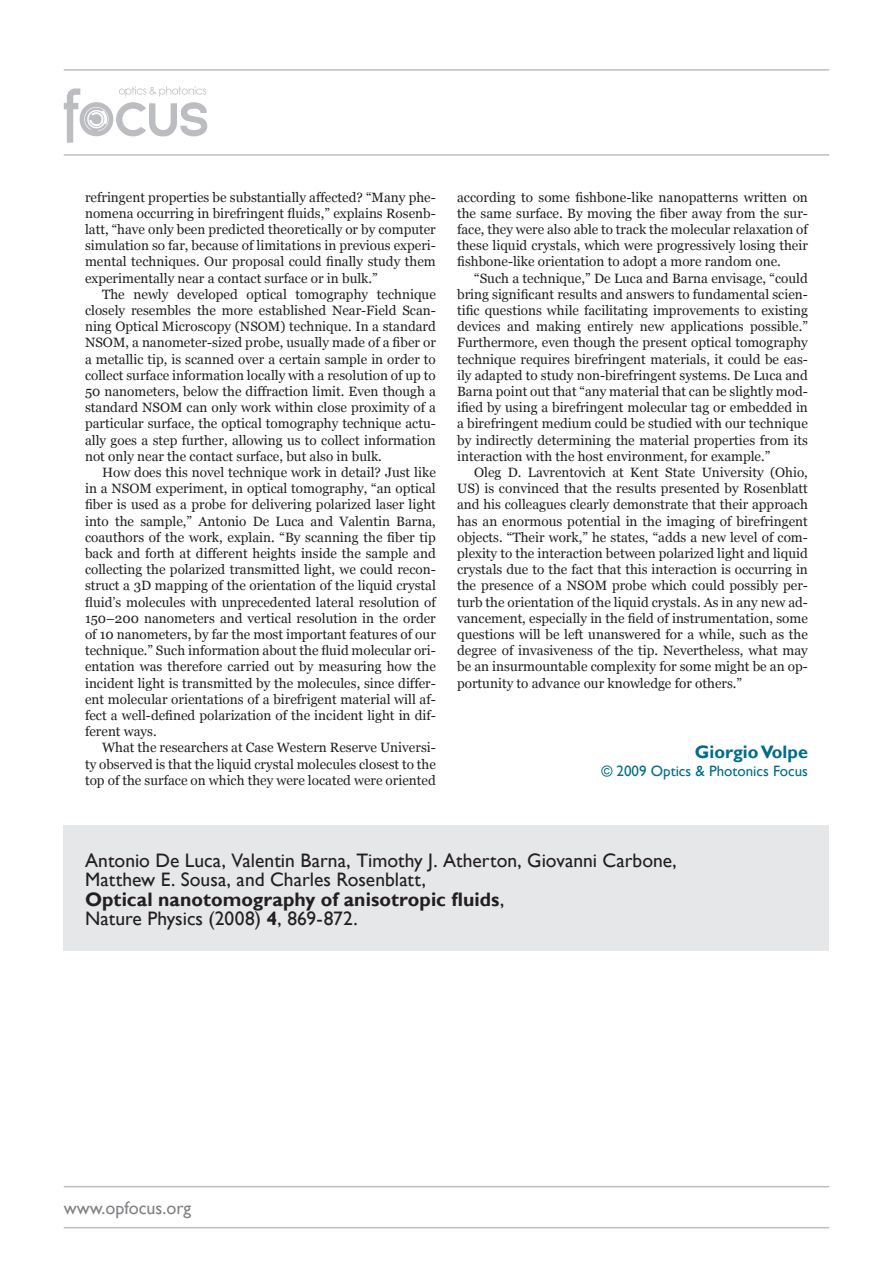
<style>
.page{position:relative;width:893px;height:1263px;background:#fff}
.page>*{position:absolute;margin:0;border:0;box-sizing:border-box;transform-origin:0 0}
.t1{font:19.5px "Gill Sans";color:#231f20}
.t2{font:700 19.5px "Gill Sans";letter-spacing:.005em;color:#231f20}
.t3{font:18px "Gill Sans";color:#808285}
.t4{font:700 18px "Gill Sans";color:#006d89}
.t5{font:15px "Gill Sans";color:#006d89}
.t6{font:13.5px/16.2px "Georgia";color:#231f20;text-align:justify}
.s1{font-weight:400}
.s2{font-weight:700}
</style>
<div class="page">
<svg style="left:64px;top:86px;width:143px;height:57px"></svg>
<hr style="left:64px;top:154px;width:765px;height:2px;background:#bcbdc0">
<hr style="left:64px;top:1227px;width:765px;height:1px;background:#bcbdc0">
<hr style="left:64px;top:69px;width:765px;height:2px;background:#bcbdc0">
<hr style="left:64px;top:1186px;width:765px;height:1px;background:#bcbdc0">
<div style="left:64px;top:825px;width:765px;height:125px;background:#e6e7e9"></div>
<p class="t6" style="left:85px;top:189px;width:352px">refringent properties be substantially affected? “Many phe&shy;nomena occurring in birefringent fluids,” explains Rosenb&shy;latt, “have only been predicted theoretically or by computer simulation so far, because of limitations in previous experi&shy;mental techniques. Our proposal could finally study them experimentally near a contact surface or in bulk.”</p>
<p class="t6" style="left:85px;top:286px;width:352px;text-indent:17px">The newly developed optical tomography technique closely resembles the more established Near-Field Scan&shy;ning Optical Microscopy (NSOM) technique. In a standard NSOM, a nanometer-sized probe, usually made of a fiber or a metallic tip, is scanned over a certain sample in order to collect surface information locally with a resolution of up to 50 nanometers, below the diffraction limit. Even though a standard NSOM can only work within close proximity of a particular surface, the optical tomography technique actu&shy;ally goes a step further, allowing us to collect information not only near the contact surface, but also in bulk.</p>
<p class="t6" style="left:85px;top:464px;width:352px;text-indent:17px">How does this novel technique work in detail? Just like in a NSOM experiment, in optical tomography, “an optical fiber is used as a probe for delivering polarized laser light into the sample,” Antonio De Luca and Valentin Barna, coauthors of the work, explain. “By scanning the fiber tip back and forth at different heights inside the sample and collecting the polarized transmitted light, we could recon&shy;struct a 3D mapping of the orientation of the liquid crystal fluid’s molecules with unprecedented lateral resolution of 150–200 nanometers and vertical resolution in the order of 10 nanometers, by far the most important features of our technique.” Such information about the fluid molecular ori&shy;entation was therefore carried out by measuring how the incident light is transmitted by the molecules, since differ&shy;ent molecular orientations of a birefrigent material will af&shy;fect a well-defined polarization of the incident light in dif&shy;ferent ways.</p>
<p class="t6" style="left:85px;top:740px;width:352px;text-indent:17px">What the researchers at Case Western Reserve Universi&shy;ty observed is that the liquid crystal molecules closest to the top of the surface on which they were located were oriented</p>
<p class="t6" style="left:457px;top:189px;width:352px">according to some fishbone-like nanopatterns written on the same surface. By moving the fiber away from the sur&shy;face, they were also able to track the molecular relaxation of these liquid crystals, which were progressively losing their fishbone-like orientation to adopt a more random one.</p>
<p class="t6" style="left:457px;top:270px;width:352px;text-indent:17px">“Such a technique,” De Luca and Barna envisage, “could bring significant results and answers to fundamental scien&shy;tific questions while facilitating improvements to existing devices and making entirely new applications possible.” Furthermore, even though the present optical tomography technique requires birefringent materials, it could be eas&shy;ily adapted to study non-birefringent systems. De Luca and Barna point out that “any material that can be slightly mod&shy;ified by using a birefringent molecular tag or embedded in a birefringent medium could be studied with our technique by indirectly determining the material properties from its interaction with the host environment, for example.”</p>
<p class="t6" style="left:457px;top:464px;width:352px;text-indent:17px">Oleg D. Lavrentovich at Kent State University (Ohio, US) is convinced that the results presented by Rosenblatt and his colleagues clearly demonstrate that their approach has an enormous potential in the imaging of birefringent objects. “Their work,” he states, “adds a new level of com&shy;plexity to the interaction between polarized light and liquid crystals due to the fact that this interaction is occurring in the presence of a NSOM probe which could possibly per&shy;turb the orientation of the liquid crystals. As in any new ad&shy;vancement, especially in the field of instrumentation, some questions will be left unanswered for a while, such as the degree of invasiveness of the tip. Nevertheless, what may be an insurmountable complexity for some might be an op&shy;portunity to advance our knowledge for others.”</p>
<p class="t4" style="left:695px;top:741px;width:115px">Giorgio Volpe</p>
<p class="t5" style="left:601px;top:762px;width:208px">© 2009 Optics &amp; Photonics Focus</p>
<p class="t1" style="left:85px;top:849px;width:593px">Antonio De Luca, Valentin Barna, Timothy J. Atherton, Giovanni Carbone,</p>
<p class="t1" style="left:85px;top:868px;width:343px">Matthew E. Sousa, and Charles Rosenblatt,</p>
<p class="t2" style="left:85px;top:887px;width:421px">Optical nanotomography of anisotropic fluids<span class="s1">,</span></p>
<p class="t1" style="left:85px;top:907px;width:274px">Nature Physics (2008) <span class="s2">4</span>, 869-872.</p>
<p class="t3" style="left:64px;top:1197px;width:129px">www.opfocus.org</p>
</div>
